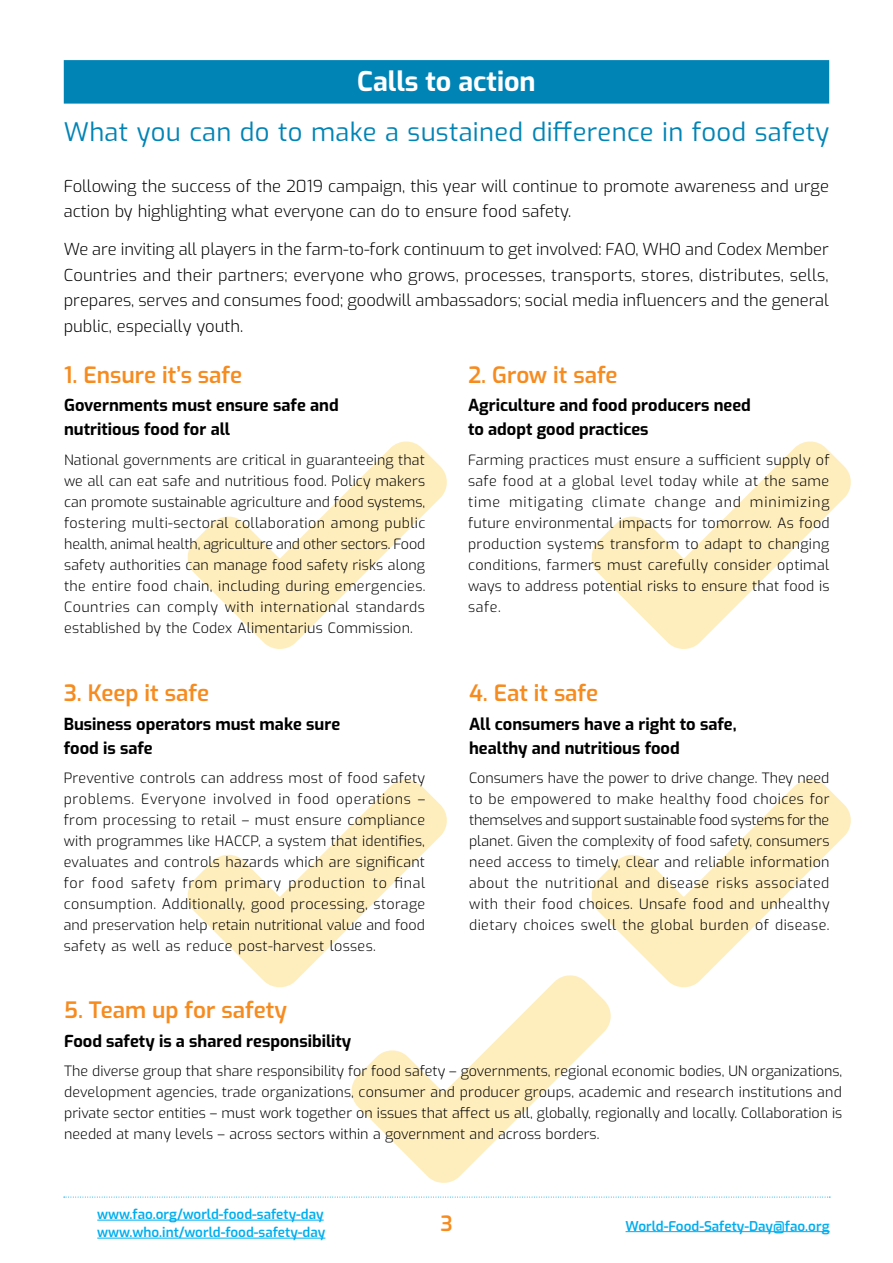
<style>
.page{position:relative;width:893px;height:1263px;background:#fff}
.page>*{position:absolute;margin:0;border:0;box-sizing:border-box;transform-origin:0 0}
.t1{font:700 27px "Exo";color:#fff}
.t2{font:25.5px "Exo";letter-spacing:.01em;color:#0084b6}
.t3{font:600 22.5px "Exo";color:#f68b1f}
.t4{font:600 21px "Exo";color:#f68b1f}
.t5{font:300 16.5px/25.5px "Exo";color:#000}
.t6{font:700 16.5px/24px "Exo";color:#000}
.t7{font:300 14.25px/21px "Exo";letter-spacing:.015em;color:#000;text-align:justify}
.t8{font:600 13.5px/18px "Exo";color:#00aeef}
</style>
<div class="page">
<hr style="left:626px;top:1231px;width:204px;height:1px;background:#00aeef">
<svg style="left:64px;top:1197px;width:766px;height:1px"></svg>
<hr style="left:97px;top:1220px;width:227px;height:1px;background:#00aeef">
<hr style="left:97px;top:1238px;width:228px;height:1px;background:#00aeef">
<div style="left:64px;top:60px;width:765px;height:44px;background:#0084b6"></div>
<svg style="left:187px;top:441px;width:260px;height:208px"></svg>
<svg style="left:591px;top:441px;width:260px;height:208px"></svg>
<svg style="left:591px;top:779px;width:260px;height:208px"></svg>
<svg style="left:351px;top:973px;width:262px;height:210px"></svg>
<svg style="left:187px;top:779px;width:262px;height:208px"></svg>
<h1 class="t1" style="left:357px;top:61px;width:180px">Calls to action</h1>
<h2 class="t2" style="left:64px;top:113px;width:767px">What you can do to make a sustained difference in food safety</h2>
<p class="t5" style="left:64px;top:172px;width:767px">Following the success of the 2019 campaign, this year will continue to promote awareness and urge action by highlighting what everyone can do to ensure food safety.</p>
<p class="t5" style="left:64px;top:236px;width:767px;text-align:justify">We are inviting all players in the farm-to-fork continuum to get involved: FAO, WHO and Codex Member Countries and their partners; everyone who grows, processes, transports, stores, distributes, sells, prepares, serves and consumes food; goodwill ambassadors; social media influencers and the general public, especially youth.</p>
<h3 class="t3" style="left:64px;top:358px;width:180px">1. Ensure it’s safe</h3>
<p class="t6" style="left:64px;top:392px;width:276px">Governments must ensure safe and nutritious food for all</p>
<p class="t7" style="left:64px;top:448px;width:363px">National governments are critical in guaranteeing that we all can eat safe and nutritious food. Policy makers can promote sustainable agriculture and food systems, fostering multi-sectoral collaboration among public health, animal health, agriculture and other sectors. Food safety authorities can manage food safety risks along the entire food chain, including during emergencies.<br>Countries can comply with international standards established by the Codex Alimentarius Commission.</p>
<h3 class="t3" style="left:468px;top:358px;width:151px">2. Grow it safe</h3>
<p class="t6" style="left:468px;top:392px;width:284px">Agriculture and food producers need to adopt good practices</p>
<p class="t7" style="left:468px;top:448px;width:363px">Farming practices must ensure a sufficient supply of safe food at a global level today while at the same time mitigating climate change and minimizing future environmental impacts for tomorrow. As food production systems transform to adapt to changing conditions, farmers must carefully consider optimal ways to address potential risks to ensure that food is safe.</p>
<h3 class="t3" style="left:64px;top:676px;width:147px">3. Keep it safe</h3>
<p class="t6" style="left:64px;top:711px;width:278px">Business operators must make sure food is safe</p>
<p class="t7" style="left:64px;top:767px;width:363px">Preventive controls can address most of food safety problems. Everyone involved in food operations – from processing to retail – must ensure compliance with programmes like HACCP, a system that identifies, evaluates and controls hazards which are significant for food safety from primary production to final consumption. Additionally, good processing, storage and preservation help retain nutritional value and food safety as well as reduce post-harvest losses.</p>
<h3 class="t3" style="left:469px;top:676px;width:131px">4. Eat it safe</h3>
<p class="t6" style="left:469px;top:711px;width:269px">All consumers have a right to safe, healthy and nutritious food</p>
<p class="t7" style="left:469px;top:767px;width:362px">Consumers have the power to drive change. They need to be empowered to make healthy food choices for themselves and support sustainable food systems for the planet. Given the complexity of food safety, consumers need access to timely, clear and reliable information about the nutritional and disease risks associated with their food choices. Unsafe food and unhealthy dietary choices swell the global burden of disease.</p>
<h3 class="t3" style="left:64px;top:993px;width:224px">5. Team up for safety</h3>
<p class="t6" style="left:64px;top:1028px;width:289px">Food safety is a shared responsibility</p>
<p class="t7" style="left:64px;top:1060px;width:780px">The diverse group that share responsibility for food safety – governments, regional economic bodies, UN organizations, development agencies, trade organizations, consumer and producer groups, academic and research institutions and private sector entities – must work together on issues that affect us all, globally, regionally and locally. Collaboration is needed at many levels – across sectors within a government and across borders.</p>
<p class="t8" style="left:97px;top:1204px;width:230px">www.fao.org/world-food-safety-day www.who.int/world-food-safety-day</p>
<h3 class="t4" style="left:440px;top:1207px;width:14px">3</h3>
<p class="t8" style="left:626px;top:1216px;width:205px">World-Food-Safety-Day@fao.org</p>
</div>
